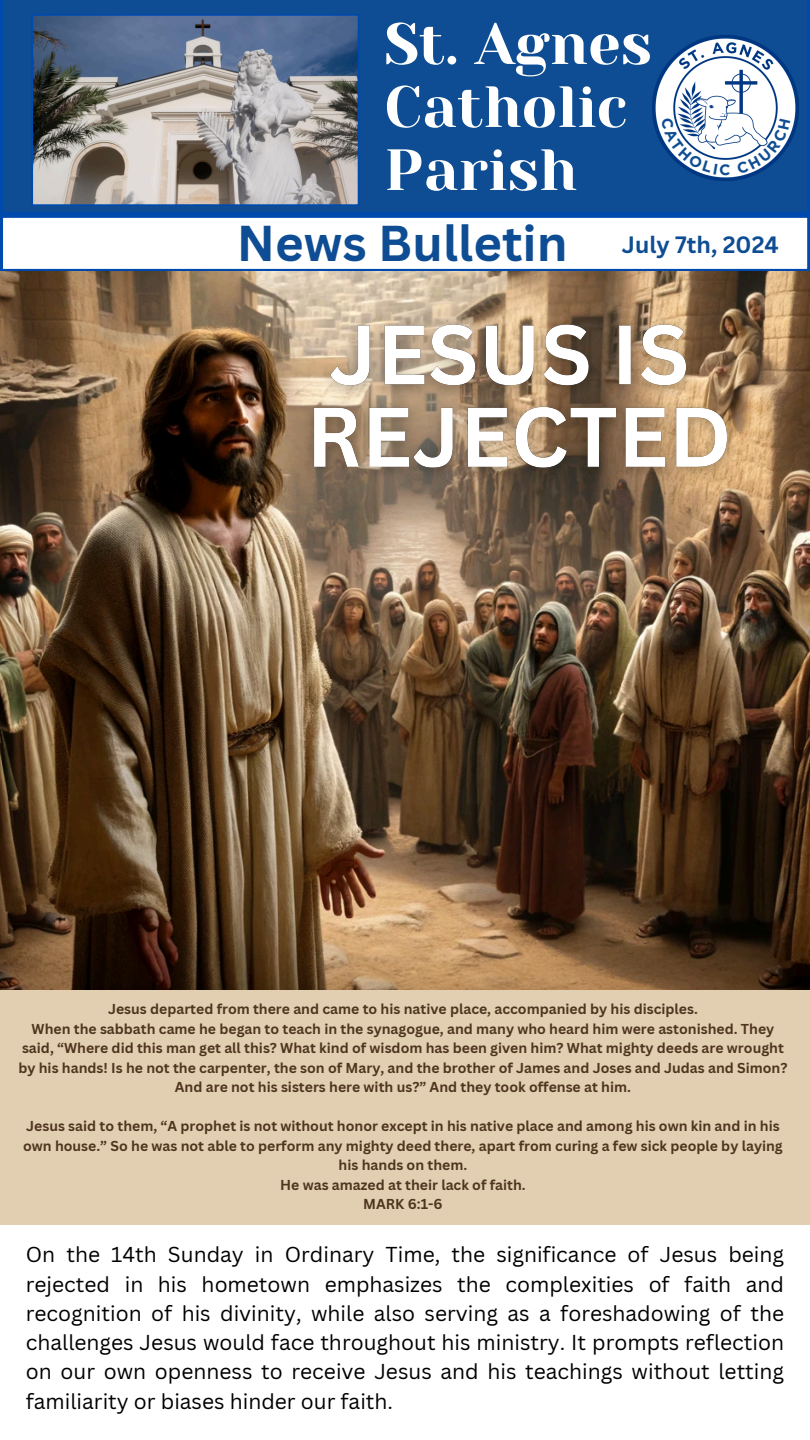
<style>
.page{position:relative;width:810px;height:1440px;background:#fff}
.page>*{position:absolute;margin:0;border:0;box-sizing:border-box;transform-origin:0 0}
.t1{font:58px/63px "Yeseva One";color:#fff}
.t2{font:700 49px "Canva Sans";color:#0e4d93}
.t3{font:700 23px "Canva Sans";color:#0e4d93}
.t4{font:21px/29.2px "Canva Sans";color:#000;text-align:justify}
.t5{font:700 14px/19.5px "Canva Sans";color:#4e351f;text-align:center}
</style>
<div class="page">
<div style="left:0;top:0;width:810px;height:214px;background:#0e4d93"></div>
<svg style="left:32px;top:14px;width:327px;height:191px;background:#888c94"></svg>
<svg style="left:0;top:215px;width:810px;height:57px"></svg>
<img style="left:652px;top:35px;width:147px;height:147px">
<img style="left:0;top:272px;width:810px;height:718px">
<div style="left:0;top:990px;width:810px;height:234px;background:#e2ceb1"></div>
<img style="left:294px;top:296px;width:454px;height:196px">
<svg style="left:661px;top:118px;width:69px;height:57px"></svg>
<svg style="left:736px;top:118px;width:54px;height:56px"></svg>
<p class="t1" style="left:384px;top:13px;width:269px">St. Agnes<br>Catholic<br>Parish</p>
<h3 class="t2" style="left:237px;top:208px;width:332px">News Bulletin</h3>
<h4 class="t3" style="left:622px;top:228px;width:158px">July 7th, 2024</h4>
<p class="t5" style="left:108px;top:999px;width:591px">Jesus departed from there and came to his native place, accompanied by his disciples.</p>
<p class="t5" style="left:18px;top:1018px;width:771px">When the sabbath came he began to teach in the synagogue, and many who heard him were astonished. They said, “Where did this man get all this? What kind of wisdom has been given him? What mighty deeds are wrought by his hands! Is he not the carpenter, the son of Mary, and the brother of James and Joses and Judas and Simon?<br>And are not his sisters here with us?” And they took offense at him.</p>
<p class="t5" style="left:23px;top:1116px;width:761px">Jesus said to them, “A prophet is not without honor except in his native place and among his own kin and in his own house.” So he was not able to perform any mighty deed there, apart from curing a few sick people by laying his hands on them.</p>
<p class="t5" style="left:280px;top:1174px;width:247px">He was amazed at their lack of faith.</p>
<p class="t5" style="left:363px;top:1194px;width:81px">MARK 6:1-6</p>
<p class="t4" style="left:26px;top:1240px;width:760px">On the 14th Sunday in Ordinary Time, the significance of Jesus being rejected in his hometown emphasizes the complexities of faith and recognition of his divinity, while also serving as a foreshadowing of the challenges Jesus would face throughout his ministry. It prompts reflection on our own openness to receive Jesus and his teachings without letting familiarity or biases hinder our faith.</p>
</div>
